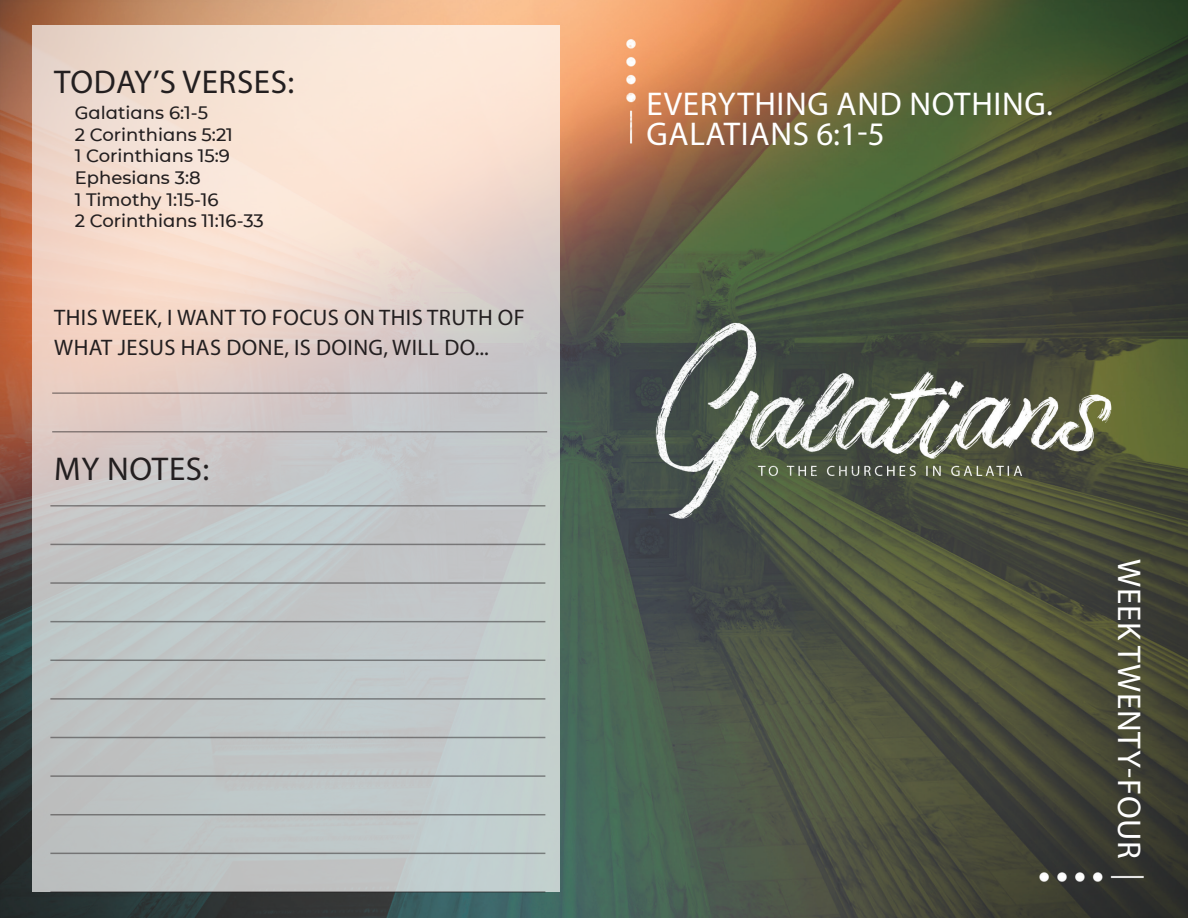
<style>
.page{position:relative;width:1188px;height:918px;background:#fff}
.page>*{position:absolute;margin:0;border:0;box-sizing:border-box;transform-origin:0 0}
.t1{font:33px/30px "Myriad Pro";letter-spacing:.02em;color:#fff}
.t2{font:33px "Myriad Pro";letter-spacing:.02em;color:#231f20}
.t3{font:22.5px/30px "Myriad Pro";letter-spacing:.02em;color:#231f20}
.t4{font:500 18px/21.6px "CMG Sans";color:#231f20}
</style>
<div class="page">
<img style="left:0;top:0;width:1188px;height:918px">
<svg style="left:32px;top:26px;width:528px;height:866px;background:#d5cfca"></svg>
<hr style="left:50px;top:505px;width:495px;height:2px;background:#231f20">
<hr style="left:50px;top:621px;width:495px;height:1px;background:#231f20">
<hr style="left:50px;top:737px;width:495px;height:1px;background:#231f20">
<hr style="left:50px;top:853px;width:495px;height:1px;background:#231f20">
<hr style="left:50px;top:544px;width:495px;height:1px;background:#231f20">
<hr style="left:50px;top:660px;width:495px;height:1px;background:#231f20">
<hr style="left:50px;top:775px;width:495px;height:2px;background:#231f20">
<hr style="left:50px;top:891px;width:495px;height:2px;background:#231f20">
<hr style="left:50px;top:582px;width:495px;height:2px;background:#231f20">
<hr style="left:50px;top:698px;width:495px;height:2px;background:#231f20">
<hr style="left:50px;top:814px;width:495px;height:1px;background:#231f20">
<hr style="left:52px;top:392px;width:495px;height:2px;background:#231f20">
<hr style="left:52px;top:431px;width:495px;height:2px;background:#231f20">
<h1 class="t2" style="left:54px;top:62px;width:241px">TODAY’S VERSES:</h1>
<p class="t4" style="left:75px;top:101px;width:191px">Galatians 6:1-5<br>2 Corinthians 5:21<br>1 Corinthians 15:9<br>Ephesians 3:8<br>1 Timothy 1:15-16<br>2 Corinthians 11:16-33</p>
<p class="t3" style="left:54px;top:302px;width:472px">THIS WEEK, I WANT TO FOCUS ON THIS TRUTH OF<br>WHAT JESUS HAS DONE, IS DOING, WILL DO...</p>
<h1 class="t2" style="left:54px;top:449px;width:157px">MY NOTES:</h1>
<h1 class="t1" style="left:647px;top:88px;width:408px">EVERYTHING AND NOTHING.<br>GALATIANS 6:1-5</h1>
<h1 class="t1" style="left:1145px;top:559px;width:301px;rotate:90deg">WEEK TWENTY-FOUR</h1>
</div>
